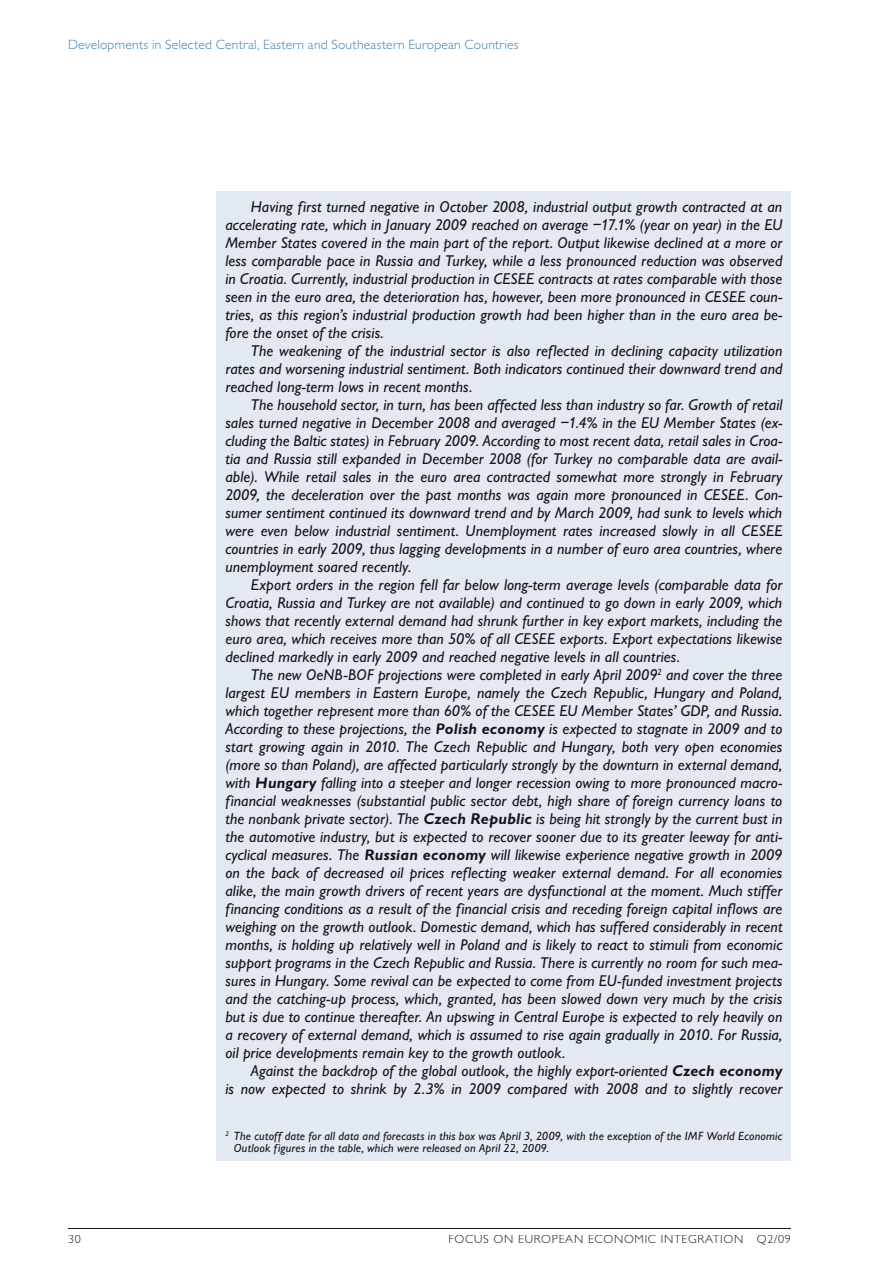
<style>
.page{position:relative;width:893px;height:1263px;background:#fff}
.page>*{position:absolute;margin:0;border:0;box-sizing:border-box;transform-origin:0 0}
.t1{font:italic 15.75px/18px "Gill Alternate One";letter-spacing:.005em;color:#16141b;text-align:justify}
.t2{font:300 13.5px "Gill Alternate One";letter-spacing:.02em;color:#3f80b0}
.t3{font:italic 12px/12.8px "Gill Alternate One";letter-spacing:.015em;color:#16141b}
.t4{font:300 12px "Gill Alternate One";letter-spacing:.06em;color:#1a171b}
.s1{font-weight:700}
</style>
<div class="page">
<hr style="left:68px;top:1228px;width:723px;height:1px;background:#1a171b">
<div style="left:217px;top:191px;width:574px;height:970px;background:#e3e9f2"></div>
<p class="t2" style="left:68px;top:37px;width:452px">Developments in Selected Central, Eastern and Southeastern European Countries</p>
<p class="t1" style="left:225px;top:198px;width:559px;text-indent:26px">Having first turned negative in October 2008, industrial output growth contracted at an accelerating rate, which in January 2009 reached on average –17.1% (year on year) in the EU Member States covered in the main part of the report. Output likewise declined at a more or less comparable pace in Russia and Turkey, while a less pronounced reduction was observed in Croatia. Currently, industrial production in CESEE contracts at rates comparable with those seen in the euro area, the deterioration has, however, been more pronounced in CESEE coun&shy;tries, as this region’s industrial production growth had been higher than in the euro area be&shy;fore the onset of the crisis.</p>
<p class="t1" style="left:225px;top:342px;width:559px;text-indent:26px">The weakening of the industrial sector is also reflected in declining capacity utilization rates and worsening industrial sentiment. Both indicators continued their downward trend and reached long-term lows in recent months.</p>
<p class="t1" style="left:225px;top:396px;width:559px;text-indent:26px">The household sector, in turn, has been affected less than industry so far. Growth of retail sales turned negative in December 2008 and averaged –1.4% in the EU Member States (ex&shy;cluding the Baltic states) in February 2009. According to most recent data, retail sales in Croa&shy;tia and Russia still expanded in December 2008 (for Turkey no comparable data are avail&shy;able). While retail sales in the euro area contracted somewhat more strongly in February 2009, the deceleration over the past months was again more pronounced in CESEE. Con&shy;sumer sentiment continued its downward trend and by March 2009, had sunk to levels which were even below industrial sentiment. Unemployment rates increased slowly in all CESEE countries in early 2009, thus lagging developments in a number of euro area countries, where unemployment soared recently.</p>
<p class="t1" style="left:225px;top:576px;width:559px;text-indent:26px">Export orders in the region fell far below long-term average levels (comparable data for Croatia, Russia and Turkey are not available) and continued to go down in early 2009, which shows that recently external demand had shrunk further in key export markets, including the euro area, which receives more than 50% of all CESEE exports. Export expectations likewise declined markedly in early 2009 and reached negative levels in all countries.</p>
<p class="t1" style="left:225px;top:666px;width:559px;text-indent:26px">The new OeNB-BOF projections were completed in early April 2009<sup>2</sup> and cover the three largest EU members in Eastern Europe, namely the Czech Republic, Hungary and Poland, which together represent more than 60% of the CESEE EU Member States’ GDP, and Russia.<br>According to these projections, the <span class="s1">Polish economy</span> is expected to stagnate in 2009 and to start growing again in 2010. The Czech Republic and Hungary, both very open economies (more so than Poland), are affected particularly strongly by the downturn in external demand, with <span class="s1">Hungary</span> falling into a steeper and longer recession owing to more pronounced macro&shy;financial weaknesses (substantial public sector debt, high share of foreign currency loans to the nonbank private sector). The <span class="s1">Czech Republic</span> is being hit strongly by the current bust in the automotive industry, but is expected to recover sooner due to its greater leeway for anti&shy;cyclical measures. The <span class="s1">Russian economy</span> will likewise experience negative growth in 2009 on the back of decreased oil prices reflecting weaker external demand. For all economies alike, the main growth drivers of recent years are dysfunctional at the moment. Much stiffer financing conditions as a result of the financial crisis and receding foreign capital inflows are weighing on the growth outlook. Domestic demand, which has suffered considerably in recent months, is holding up relatively well in Poland and is likely to react to stimuli from economic support programs in the Czech Republic and Russia. There is currently no room for such mea&shy;sures in Hungary. Some revival can be expected to come from EU-funded investment projects and the catching-up process, which, granted, has been slowed down very much by the crisis but is due to continue thereafter. An upswing in Central Europe is expected to rely heavily on a recovery of external demand, which is assumed to rise again gradually in 2010. For Russia, oil price developments remain key to the growth outlook.</p>
<p class="t1" style="left:225px;top:1062px;width:559px;text-align:right">Against the backdrop of the global outlook, the highly export-oriented <span class="s1">Czech economy<br></span>is now expected to shrink by 2.3% in 2009 compared with 2008 and to slightly recover</p>
<p class="t3" style="left:234px;top:1129px;width:550px;text-indent:-9px"><sup>2</sup> The cutoff date for all data and forecasts in this box was April 3, 2009, with the exception of the IMF World Economic<br>Outlook figures in the table, which were released on April 22, 2009.</p>
<p class="t4" style="left:68px;top:1232px;width:14px">30</p>
<p class="t4" style="left:449px;top:1232px;width:344px">FOCUS ON EUROPEAN ECONOMIC INTEGRATION Q2/09</p>
</div>
